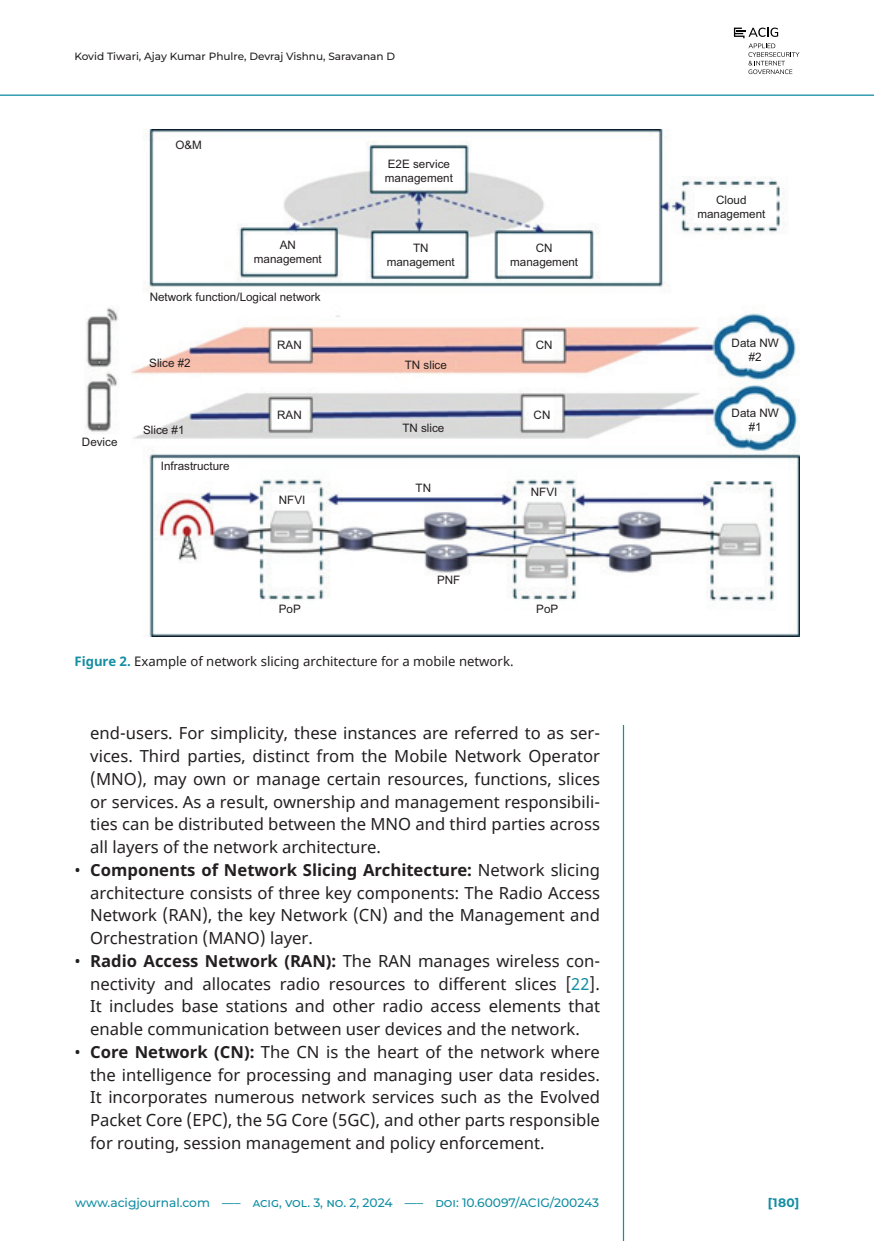
<style>
.page{position:relative;width:874px;height:1241px;background:#fff}
.page>*{position:absolute;margin:0;border:0;box-sizing:border-box;transform-origin:0 0}
.t1{font:16.62px/22.8px "Noto Sans";color:#231f20;text-align:justify}
.FGC{font:13.12px "Noto Sans";color:#231f20}
.t2{font:500 12.25px "Montserrat";letter-spacing:-.005em;color:#148ea3}
.t3{font:700 12.25px "Montserrat";color:#148ea3}
.t4{font:11.72px/14px "Arial";color:#231f20;text-align:center}
.t5{font:500 10.5px "Montserrat";color:#231f20}
.s1{font-weight:700;color:#148ea3}
.s2{font-weight:700}
.s3{color:#148ea3}
</style>
<div class="page">
<hr style="left:0;top:94px;width:873px;height:2px;background:#148ea3">
<svg style="left:748px;top:44px;width:51px;height:30px"></svg>
<svg style="left:733px;top:28px;width:44px;height:10px"></svg>
<hr style="left:622px;top:724px;width:1px;height:516px;background:#148ea3">
<img style="left:86px;top:129px;width:713px;height:507px">
<p class="t5" style="left:74px;top:48px;width:322px">Kovid Tiwari, Ajay Kumar Phulre, Devraj Vishnu, Saravanan D</p>
<p class="t4" style="left:175px;top:138px;width:28px">O&amp;M</p>
<p class="t4" style="left:385px;top:157px;width:69px;text-align:left">E2E service management</p>
<p class="t4" style="left:254px;top:238px;width:69px">AN management</p>
<p class="t4" style="left:386px;top:240px;width:69px">TN management</p>
<p class="t4" style="left:510px;top:240px;width:69px">CN management</p>
<p class="t4" style="left:150px;top:290px;width:172px">Network function/Logical network</p>
<p class="t4" style="left:697px;top:192px;width:69px">Cloud management</p>
<p class="t4" style="left:82px;top:434px;width:37px">Device</p>
<p class="t4" style="left:149px;top:356px;width:43px">Slice #2</p>
<p class="t4" style="left:143px;top:423px;width:43px">Slice #1</p>
<p class="t4" style="left:161px;top:459px;width:70px">Infrastructure</p>
<p class="t4" style="left:277px;top:338px;width:26px">RAN</p>
<p class="t4" style="left:277px;top:408px;width:26px">RAN</p>
<p class="t4" style="left:279px;top:492px;width:28px">NFVI</p>
<p class="t4" style="left:404px;top:357px;width:44px">TN slice</p>
<p class="t4" style="left:402px;top:420px;width:44px">TN slice</p>
<p class="t4" style="left:415px;top:480px;width:17px">TN</p>
<p class="t4" style="left:437px;top:572px;width:25px">PNF</p>
<p class="t4" style="left:535px;top:338px;width:18px">CN</p>
<p class="t4" style="left:731px;top:336px;width:49px">Data NW #2</p>
<p class="t4" style="left:533px;top:408px;width:18px">CN</p>
<p class="t4" style="left:530px;top:485px;width:28px">NFVI</p>
<p class="t4" style="left:731px;top:405px;width:49px">Data NW #1</p>
<p class="t4" style="left:279px;top:601px;width:23px">PoP</p>
<p class="t4" style="left:536px;top:601px;width:23px">PoP</p>
<p class="FGC" style="left:74px;top:652px;width:440px"><span class="s1">Figure 2.</span> Example of network slicing architecture for a mobile network.</p>
<p class="t1" style="left:90px;top:722px;width:511px">end-users. For simplicity, these instances are referred to as ser&shy;vices. Third parties, distinct from the Mobile Network Operator (MNO), may own or manage certain resources, functions, slices or services. As a result, ownership and management responsibili&shy;ties can be distributed between the MNO and third parties across all layers of the network architecture.</p>
<p class="t1" style="left:90px;top:858px;width:511px;text-indent:-16px">• <span class="s2">Components of Network Slicing Architecture:</span> Network slicing architecture consists of three key components: The Radio Access Network (RAN), the key Network (CN) and the Management and Orchestration (MANO) layer.</p>
<p class="t1" style="left:90px;top:949px;width:511px;text-indent:-16px">• <span class="s2">Radio Access Network (RAN):</span> The RAN manages wireless con&shy;nectivity and allocates radio resources to different slices [<span class="s3">22</span>].<br>It includes base stations and other radio access elements that enable communication between user devices and the network.</p>
<p class="t1" style="left:90px;top:1040px;width:511px;text-indent:-16px">• <span class="s2">Core Network (CN):</span> The CN is the heart of the network where the intelligence for processing and managing user data resides.<br>It incorporates numerous network services such as the Evolved Packet Core (EPC), the 5G Core (5GC), and other parts responsible for routing, session management and policy enforcement.</p>
<p class="t2" style="left:75px;top:1193px;width:525px">www.acigjournal.com ––– acig, vol. 3, no. 2, 2024 ––– doi: 10.60097/ACIG/200243</p>
<p class="t3" style="left:767px;top:1193px;width:33px">[180]</p>
</div>
